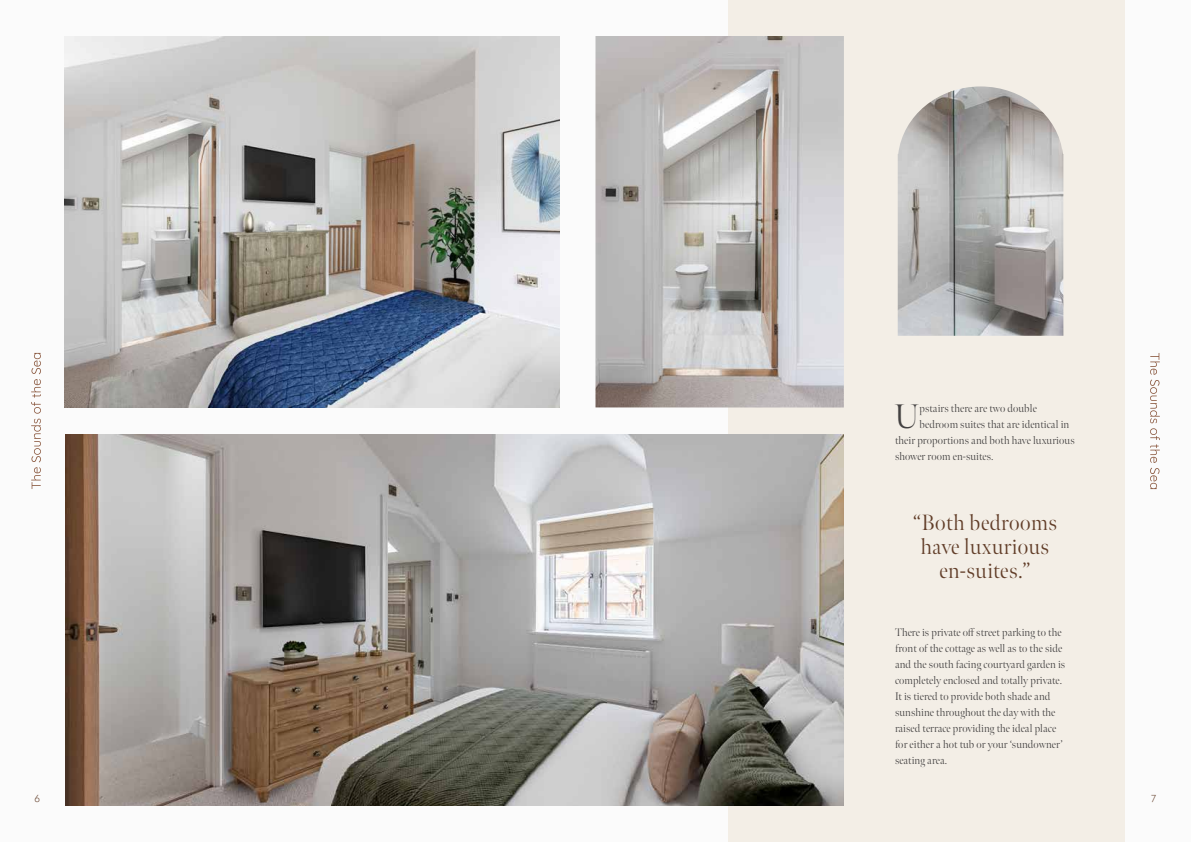
<style>
.page{position:relative;width:1191px;height:842px;background:#fff}
.page>*{position:absolute;margin:0;border:0;box-sizing:border-box;transform-origin:0 0}
.t1{font:300 34px "Meno Banner";color:#434141}
.t2{font:300 22px/24px "Meno Banner";letter-spacing:.02em;color:#613d28;text-align:center}
.t3{font:300 11px/16px "Meno Banner";letter-spacing:.01em;color:#434141}
.t4{font:300 10px "Quasimoda";color:#613d28}
</style>
<div class="page">
<div style="left:0;top:0;width:595px;height:842px;background:#fbfbfb"></div>
<div style="left:595px;top:0;width:596px;height:842px;background:#fbfbfb"></div>
<svg style="left:31px;top:353px;width:10px;height:136px"></svg>
<svg style="left:1150px;top:353px;width:9px;height:136px"></svg>
<div style="left:728px;top:0;width:396px;height:842px;background:#f3eee6"></div>
<img style="left:65px;top:36px;width:494px;height:371px">
<img style="left:66px;top:434px;width:778px;height:372px">
<img style="left:595px;top:36px;width:249px;height:371px">
<img style="left:897px;top:86px;width:166px;height:250px">
<h1 class="t1" style="left:894px;top:396px;width:26px">U</h1>
<p class="t3" style="left:919px;top:401px;width:119px">pstairs there are two double</p>
<p class="t3" style="left:919px;top:417px;width:151px">bedroom suites that are identical in</p>
<p class="t3" style="left:895px;top:433px;width:181px">their proportions and both have luxurious</p>
<p class="t3" style="left:895px;top:449px;width:100px">shower room en-suites.</p>
<h2 class="t2" style="left:912px;top:511px;width:146px">“Both bedrooms have luxurious en-suites.”</h2>
<p class="t3" style="left:895px;top:625px;width:172px">There is private off street parking to the front of the cottage as well as to the side and the south facing courtyard garden is completely enclosed and totally private.<br>It is tiered to provide both shade and sunshine throughout the day with the raised terrace providing the ideal place for either a hot tub or your ‘sundowner’ seating area.</p>
<p class="t4" style="left:35px;top:791px;width:7px">6</p>
<p class="t4" style="left:1151px;top:791px;width:6px">7</p>
</div>
